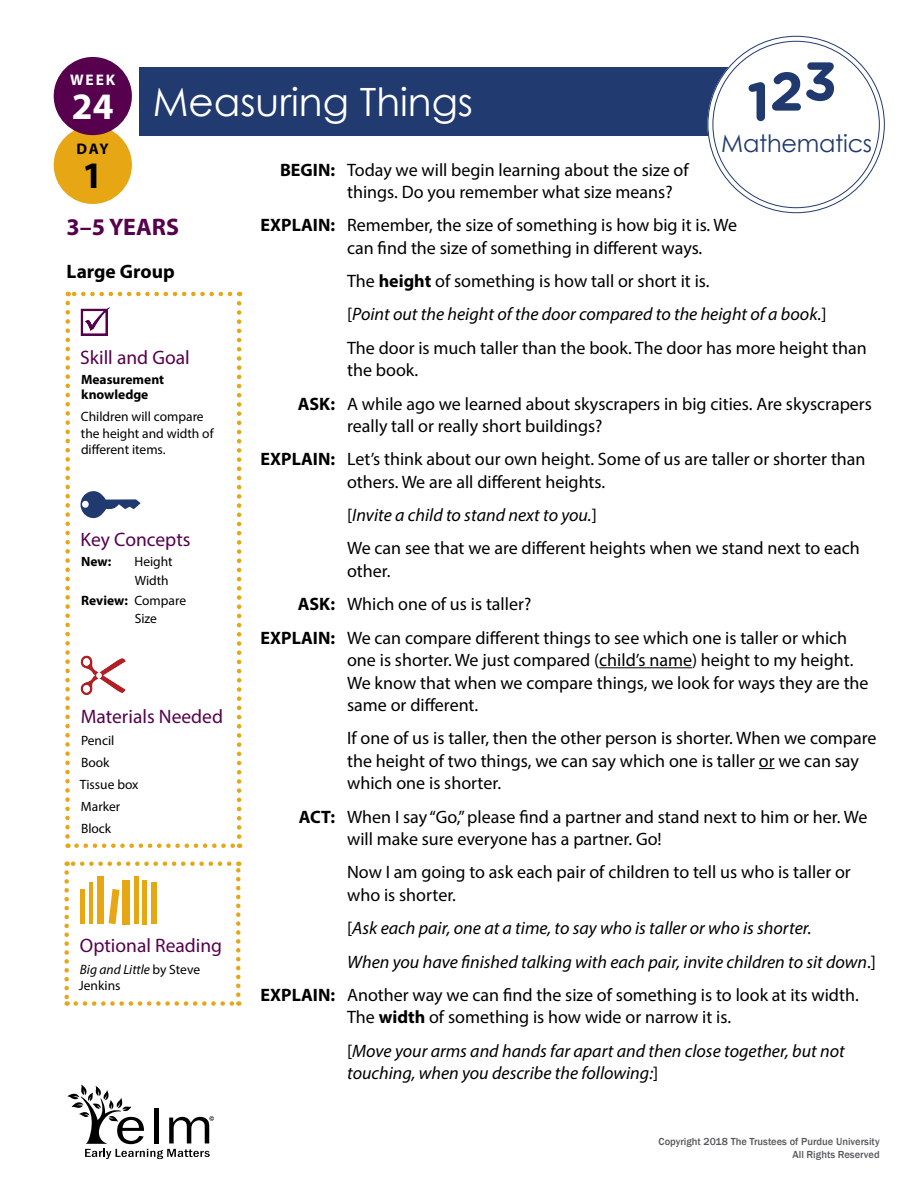
<style>
.page{position:relative;width:918px;height:1188px;background:#fff}
.page>*{position:absolute;margin:0;border:0;box-sizing:border-box;transform-origin:0 0}
._1-01_Domain_Lg_Math{font:39px "Century Gothic";color:#fff}
.t1{font:700 37.5px "Myriad Pro";color:#fff}
.t2{font:700 37.5px "Myriad Pro";color:#000}
._1-01_Domain_Lg_Math-2{font:24px "Century Gothic";letter-spacing:-.01em;color:#213a70}
.t3{font:700 24px "Myriad Pro";color:#56004e}
.t4{font:19.5px "Myriad Pro";color:#56004e}
.t5{font:700 19.5px "Myriad Pro";color:#000}
.t6{font:18px/22.5px "Myriad Pro";color:#000}
.t7{font:italic 18px/22.5px "Myriad Pro";color:#000}
.t8{font:700 15.45px "Myriad Pro";color:#fff}
.t9{font:700 15.45px "Myriad Pro";color:#000}
._2-07_Shared_Reading{font:13.5px/16.5px "Myriad Pro";color:#000}
._2-05_Sidebar_Body{font:13.5px "Myriad Pro";color:#000}
._2-02a_Skill{font:700 13.5px/15px "Myriad Pro";color:#000}
._2-03_Key_Concepts_1{font:700 13.5px "Myriad Pro";letter-spacing:-.005em;color:#000}
._2-04_Key_Concepts_2{font:13.5px "Myriad Pro";color:#000}
._2-03_Key_Concepts_1-2{font:13.5px "Myriad Pro";color:#000}
.t10{font:500 10.5px/12.6px "Franklin Gothic";color:#58595b;text-align:right}
.s1{font-weight:700}
.s2{font-style:normal}
.s3{font-weight:400}
.s4{font-style:italic}
</style>
<div class="page">
<div style="left:140px;top:68px;width:592px;height:68px;background:#213a70"></div>
<div style="left:54px;top:126px;width:78px;height:78px;background:#e7a614;border-radius:50%"></div>
<div style="left:54px;top:57px;width:78px;height:78px;background:#56004e;border-radius:50%"></div>
<div style="left:710px;top:39px;width:172px;height:171px;background:#fff;border-radius:50%"></div>
<div style="left:707px;top:36px;width:178px;height:177px;border:6px solid #fff;border-radius:50%"></div>
<svg style="left:749px;top:82px;width:16px;height:39px"></svg>
<svg style="left:772px;top:62px;width:62px;height:49px"></svg>
<svg style="left:81px;top:307px;width:29px;height:29px"></svg>
<svg style="left:81px;top:491px;width:60px;height:27px"></svg>
<svg style="left:81px;top:655px;width:45px;height:40px"></svg>
<svg style="left:77px;top:843px;width:163px;height:5px"></svg>
<svg style="left:237px;top:292px;width:4px;height:545px"></svg>
<svg style="left:68px;top:292px;width:162px;height:4px"></svg>
<svg style="left:65px;top:303px;width:5px;height:545px"></svg>
<div style="left:80px;top:889px;width:5px;height:35px;background:#e7a614"></div>
<hr style="left:89px;top:883px;width:4px;height:41px;background:#e7a614">
<hr style="left:134px;top:877px;width:4px;height:47px;background:#e7a614">
<div style="left:97px;top:877px;width:7px;height:47px;background:#e7a614"></div>
<svg style="left:109px;top:889px;width:10px;height:35px"></svg>
<div style="left:151px;top:883px;width:6px;height:41px;background:#e7a614"></div>
<hr style="left:143px;top:880px;width:4px;height:44px;background:#e7a614">
<div style="left:122px;top:880px;width:8px;height:44px;background:#e7a614"></div>
<svg style="left:64px;top:872px;width:5px;height:134px"></svg>
<svg style="left:76px;top:1001px;width:163px;height:5px"></svg>
<svg style="left:236px;top:861px;width:5px;height:134px"></svg>
<svg style="left:67px;top:861px;width:162px;height:5px"></svg>
<hr style="left:599px;top:667px;width:93px;height:1px;background:#000">
<svg style="left:759px;top:768px;width:16px;height:1px"></svg>
<svg style="left:68px;top:1085px;width:146px;height:74px"></svg>
<p class="t8" style="left:70px;top:69px;width:47px">WEEK</p>
<h2 class="t1" style="left:72px;top:82px;width:43px">24</h2>
<p class="t9" style="left:77px;top:138px;width:34px">DAY</p>
<h2 class="t2" style="left:82px;top:151px;width:22px">1</h2>
<h1 class="_1-01_Domain_Lg_Math" style="left:153px;top:75px;width:322px">Measuring Things</h1>
<h1 class="_1-01_Domain_Lg_Math-2" style="left:721px;top:127px;width:153px">Mathematics</h1>
<p class="t6" style="left:347px;top:158px;width:343px;text-indent:-67px"><span class="s1">BEGIN:</span> Today we will begin learning about the size of things. Do you remember what size means?</p>
<p class="t6" style="left:347px;top:214px;width:392px;text-indent:-86px"><span class="s1">EXPLAIN:</span> Remember, the size of something is how big it is. We can find the size of something in different ways.</p>
<p class="t6" style="left:347px;top:270px;width:364px">The <span class="s1">height</span> of something is how tall or short it is.</p>
<p class="t7" style="left:347px;top:303px;width:481px"><span class="s2">[</span>Point out the height of the door compared to the height of a book.<span class="s2">]</span></p>
<p class="t6" style="left:347px;top:336px;width:521px">The door is much taller than the book. The door has more height than the book.</p>
<p class="t6" style="left:347px;top:392px;width:526px;text-indent:-49px"><span class="s1">ASK:</span> A while ago we learned about skyscrapers in big cities. Are skyscrapers really tall or really short buildings?</p>
<p class="t6" style="left:347px;top:448px;width:520px;text-indent:-86px"><span class="s1">EXPLAIN:</span> Let’s think about our own height. Some of us are taller or shorter than others. We are all different heights.</p>
<p class="t7" style="left:347px;top:504px;width:251px"><span class="s2">[</span>Invite a child to stand next to you.<span class="s2">]</span></p>
<p class="t6" style="left:347px;top:537px;width:514px">We can see that we are different heights when we stand next to each other.</p>
<p class="t6" style="left:298px;top:593px;width:235px"><span class="s1">ASK:</span> Which one of us is taller?</p>
<p class="t6" style="left:347px;top:626px;width:523px;text-indent:-86px"><span class="s1">EXPLAIN:</span> We can compare different things to see which one is taller or which one is shorter. We just compared (child’s name) height to my height.<br>We know that when we compare things, we look for ways they are the same or different.</p>
<p class="t6" style="left:347px;top:727px;width:531px">If one of us is taller, then the other person is shorter. When we compare the height of two things, we can say which one is taller or we can say which one is shorter.</p>
<p class="t6" style="left:347px;top:805px;width:522px;text-indent:-48px"><span class="s1">ACT:</span> When I say “Go,” please find a partner and stand next to him or her. We will make sure everyone has a partner. Go!</p>
<p class="t6" style="left:347px;top:861px;width:505px">Now I am going to ask each pair of children to tell us who is taller or who is shorter.</p>
<p class="t7" style="left:347px;top:917px;width:466px"><span class="s2">[</span>Ask each pair, one at a time, to say who is taller or who is shorter.</p>
<p class="t7" style="left:347px;top:950px;width:530px">When you have finished talking with each pair, invite children to sit down<span class="s2">.]</span></p>
<p class="t6" style="left:347px;top:983px;width:513px;text-indent:-86px"><span class="s1">EXPLAIN:</span> Another way we can find the size of something is to look at its width.<br>The <span class="s1">width</span> of something is how wide or narrow it is.</p>
<p class="t7" style="left:347px;top:1039px;width:499px"><span class="s2">[</span>Move your arms and hands far apart and then close together, but not touching, when you describe the following:<span class="s2">]</span></p>
<h2 class="t3" style="left:67px;top:212px;width:114px">3–5 YEARS</h2>
<h3 class="t5" style="left:67px;top:259px;width:110px">Large Group</h3>
<h4 class="t4" style="left:80px;top:345px;width:111px">Skill and Goal</h4>
<p class="_2-02a_Skill" style="left:81px;top:372px;width:85px">Measurement knowledge</p>
<p class="_2-07_Shared_Reading" style="left:81px;top:408px;width:134px">Children will compare the height and width of different items.</p>
<h4 class="t4" style="left:81px;top:527px;width:111px">Key Concepts</h4>
<p class="_2-03_Key_Concepts_1" style="left:81px;top:553px;width:32px">New:</p>
<p class="_2-03_Key_Concepts_1-2" style="left:135px;top:554px;width:40px">Height</p>
<p class="_2-04_Key_Concepts_2" style="left:135px;top:572px;width:35px">Width</p>
<p class="_2-03_Key_Concepts_1" style="left:81px;top:592px;width:106px">Review: <span class="s3">Compare</span></p>
<p class="_2-04_Key_Concepts_2" style="left:135px;top:610px;width:24px">Size</p>
<h4 class="t4" style="left:81px;top:705px;width:144px">Materials Needed</h4>
<p class="_2-05_Sidebar_Body" style="left:81px;top:732px;width:35px">Pencil</p>
<p class="_2-05_Sidebar_Body" style="left:81px;top:754px;width:30px">Book</p>
<p class="_2-05_Sidebar_Body" style="left:80px;top:776px;width:60px">Tissue box</p>
<p class="_2-05_Sidebar_Body" style="left:81px;top:798px;width:41px">Marker</p>
<p class="_2-05_Sidebar_Body" style="left:81px;top:820px;width:32px">Block</p>
<h4 class="t4" style="left:80px;top:934px;width:144px">Optional Reading</h4>
<p class="_2-07_Shared_Reading" style="left:79px;top:961px;width:123px"><span class="s4">Big and Little</span> by Steve<br>Jenkins</p>
<p class="t10" style="left:659px;top:1136px;width:223px">Copyright 2018 The Trustees of Purdue University<br>All Rights Reserved</p>
</div>
